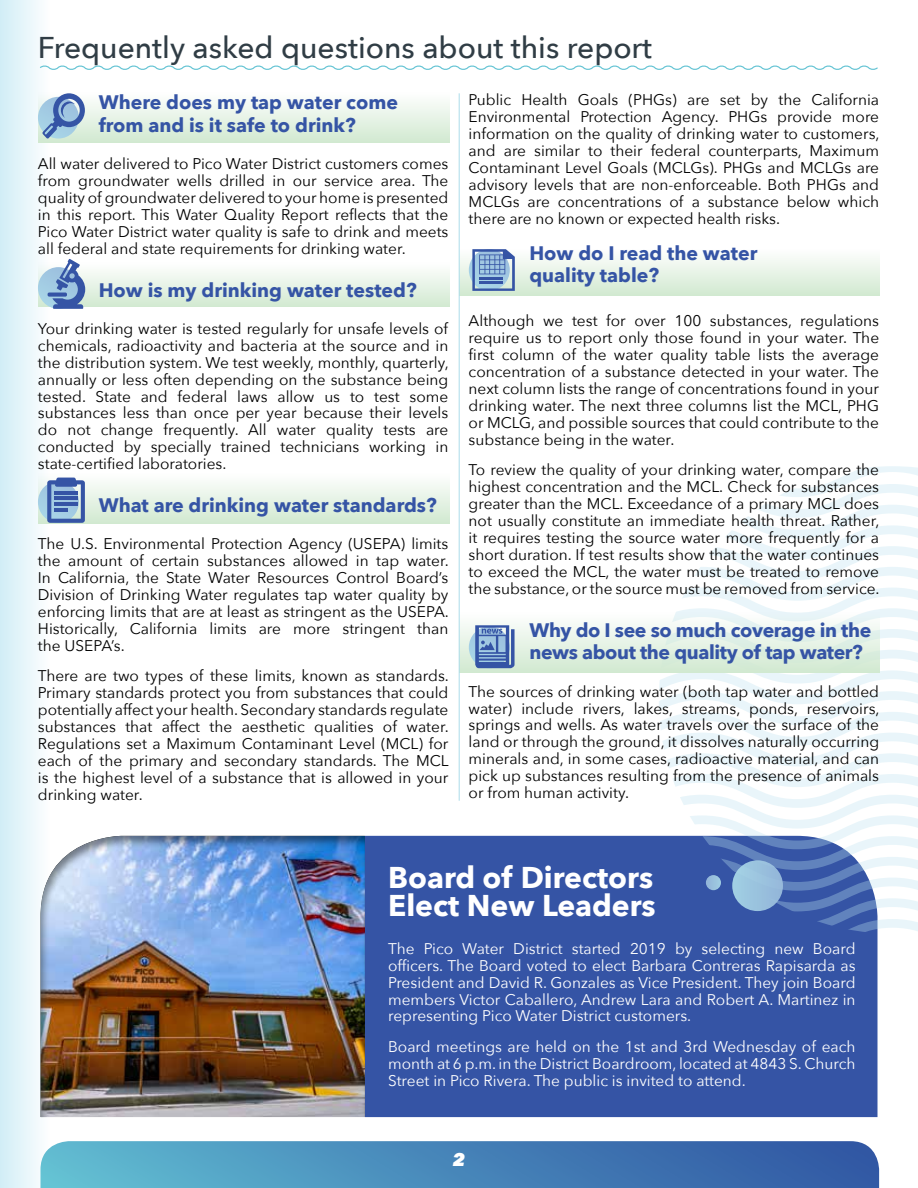
<style>
.page{position:relative;width:918px;height:1188px;background:#fff}
.page>*{position:absolute;margin:0;border:0;box-sizing:border-box;transform-origin:0 0}
.t1{font:500 30px "Avenir Next";color:#303d45}
.t2{font:700 30px/28.5px "Avenir Next";color:#fff}
.t3{font:700 19.5px/22.5px "Avenir Next";color:#3554a5}
.t4{font:700 19.5px/22.5px "Avenir Next";letter-spacing:-.02em;color:#3554a5}
.t5{font:italic 800 18px "Avenir Next";color:#fff}
.t6{font:15.45px/17px "Avenir Next";color:#000;text-align:justify}
.t7{font:15.45px/17px "Avenir Next";color:#fff;text-align:justify}
</style>
<div class="page">
<div style="left:365px;top:836px;width:513px;height:281px;background:#3554a5"></div>
<div style="left:40px;top:835px;width:325px;height:283px;background:#000;opacity:.45"></div>
<svg style="left:0;top:0;width:60px;height:1188px"></svg>
<svg style="left:659px;top:466px;width:259px;height:468px"></svg>
<div style="left:38px;top:473px;width:412px;height:51px;background:linear-gradient(to bottom,#fefefe,#d1e9d0)"></div>
<div style="left:38px;top:263px;width:412px;height:44px;background:linear-gradient(to bottom,#fefefe,#d3ead2)"></div>
<div style="left:38px;top:92px;width:412px;height:51px;background:linear-gradient(to bottom,#feffff,#d1e9d0)"></div>
<div style="left:459px;top:249px;width:420px;height:47px;background:linear-gradient(to bottom,#fefefe,#d1e9d0)"></div>
<svg style="left:460px;top:612px;width:419px;height:61px"></svg>
<svg style="left:40px;top:1141px;width:839px;height:47px;background:#4988ba"></svg>
<svg style="left:39px;top:64px;width:839px;height:8px"></svg>
<div style="left:38px;top:267px;width:41px;height:42px;background:#a4cee4;border-radius:21px"></div>
<svg style="left:48px;top:293px;width:19px;height:4px"></svg>
<svg style="left:52px;top:259px;width:33px;height:50px"></svg>
<div style="left:38px;top:481px;width:41px;height:42px;background:#a5cfe4;border-radius:21px"></div>
<svg style="left:47px;top:478px;width:38px;height:45px"></svg>
<svg style="left:38px;top:97px;width:41px;height:42px"></svg>
<svg style="left:42px;top:93px;width:43px;height:46px;background:#8fadcf"></svg>
<div style="left:469px;top:249px;width:41px;height:42px;background:#a5cfe5;border-radius:21px"></div>
<svg style="left:472px;top:249px;width:43px;height:42px"></svg>
<hr style="left:479px;top:277px;width:23px;height:2px;background:#3554a5">
<hr style="left:479px;top:281px;width:23px;height:3px;background:#3554a5">
<div style="left:469px;top:627px;width:41px;height:41px;background:#a5cfe4;border-radius:21px"></div>
<svg style="left:475px;top:625px;width:40px;height:43px"></svg>
<hr style="left:459px;top:93px;width:1px;height:708px;background:#fff">
<div style="left:732px;top:860px;width:51px;height:51px;background:#9ac3de;border-radius:50%"></div>
<div style="left:706px;top:875px;width:15px;height:15px;background:#99c1dd;border-radius:50%"></div>
<h1 class="t1" style="left:38px;top:22px;width:616px">Frequently asked questions about this report</h1>
<p class="t3" style="left:99px;top:91px;width:301px">Where does my tap water come from and is it safe to drink?</p>
<p class="t6" style="left:38px;top:155px;width:412px">All water delivered to Pico Water District customers comes from groundwater wells drilled in our service area. The quality of groundwater delivered to your home is presented in this report. This Water Quality Report reflects that the Pico Water District water quality is safe to drink and meets all federal and state requirements for drinking water.</p>
<p class="t3" style="left:99px;top:278px;width:320px">How is my drinking water tested?</p>
<p class="t6" style="left:38px;top:319px;width:412px">Your drinking water is tested regularly for unsafe levels of chemicals, radioactivity and bacteria at the source and in the distribution system. We test weekly, monthly, quarterly, annually or less often depending on the substance being tested. State and federal laws allow us to test some substances less than once per year because their levels do not change frequently. All water quality tests are conducted by specially trained technicians working in state-certified laboratories.</p>
<p class="t3" style="left:99px;top:494px;width:340px">What are drinking water standards?</p>
<p class="t6" style="left:38px;top:535px;width:412px">The U.S. Environmental Protection Agency (USEPA) limits the amount of certain substances allowed in tap water.<br>In California, the State Water Resources Control Board’s Division of Drinking Water regulates tap water quality by enforcing limits that are at least as stringent as the USEPA.<br>Historically, California limits are more stringent than the USEPA’s.</p>
<p class="t6" style="left:38px;top:667px;width:412px">There are two types of these limits, known as standards.<br>Primary standards protect you from substances that could potentially affect your health. Secondary standards regulate substances that affect the aesthetic qualities of water.<br>Regulations set a Maximum Contaminant Level (MCL) for each of the primary and secondary standards. The MCL is the highest level of a substance that is allowed in your drinking water.</p>
<p class="t6" style="left:469px;top:91px;width:412px">Public Health Goals (PHGs) are set by the California Environmental Protection Agency. PHGs provide more information on the quality of drinking water to customers, and are similar to their federal counterparts, Maximum Contaminant Level Goals (MCLGs). PHGs and MCLGs are advisory levels that are non-enforceable. Both PHGs and MCLGs are concentrations of a substance below which there are no known or expected health risks.</p>
<p class="t3" style="left:529px;top:242px;width:230px">How do I read the water quality table?</p>
<p class="t6" style="left:469px;top:312px;width:412px">Although we test for over 100 substances, regulations require us to report only those found in your water. The first column of the water quality table lists the average concentration of a substance detected in your water. The next column lists the range of concentrations found in your drinking water. The next three columns list the MCL, PHG or MCLG, and possible sources that could contribute to the substance being in the water.</p>
<p class="t6" style="left:469px;top:461px;width:412px">To review the quality of your drinking water, compare the highest concentration and the MCL. Check for substances greater than the MCL. Exceedance of a primary MCL does not usually constitute an immediate health threat. Rather, it requires testing the source water more frequently for a short duration. If test results show that the water continues to exceed the MCL, the water must be treated to remove the substance, or the source must be removed from service.</p>
<p class="t4" style="left:529px;top:619px;width:343px">Why do I see so much coverage in the news about the quality of tap water?</p>
<p class="t6" style="left:469px;top:682px;width:412px">The sources of drinking water (both tap water and bottled water) include rivers, lakes, streams, ponds, reservoirs, springs and wells. As water travels over the surface of the land or through the ground, it dissolves naturally occurring minerals and, in some cases, radioactive material, and can pick up substances resulting from the presence of animals or from human activity.</p>
<h1 class="t2" style="left:388px;top:863px;width:269px">Board of Directors<br>Elect New Leaders</h1>
<p class="t7" style="left:388px;top:939px;width:469px">The Pico Water District started 2019 by selecting new Board officers. The Board voted to elect Barbara Contreras Rapisarda as President and David R. Gonzales as Vice President. They join Board members Victor Caballero, Andrew Lara and Robert A. Martinez in representing Pico Water District customers.</p>
<p class="t7" style="left:388px;top:1037px;width:469px">Board meetings are held on the 1st and 3rd Wednesday of each month at 6 p.m. in the District Boardroom, located at 4843 S. Church Street in Pico Rivera. The public is invited to attend.</p>
<p class="t5" style="left:453px;top:1148px;width:14px">2</p>
</div>
